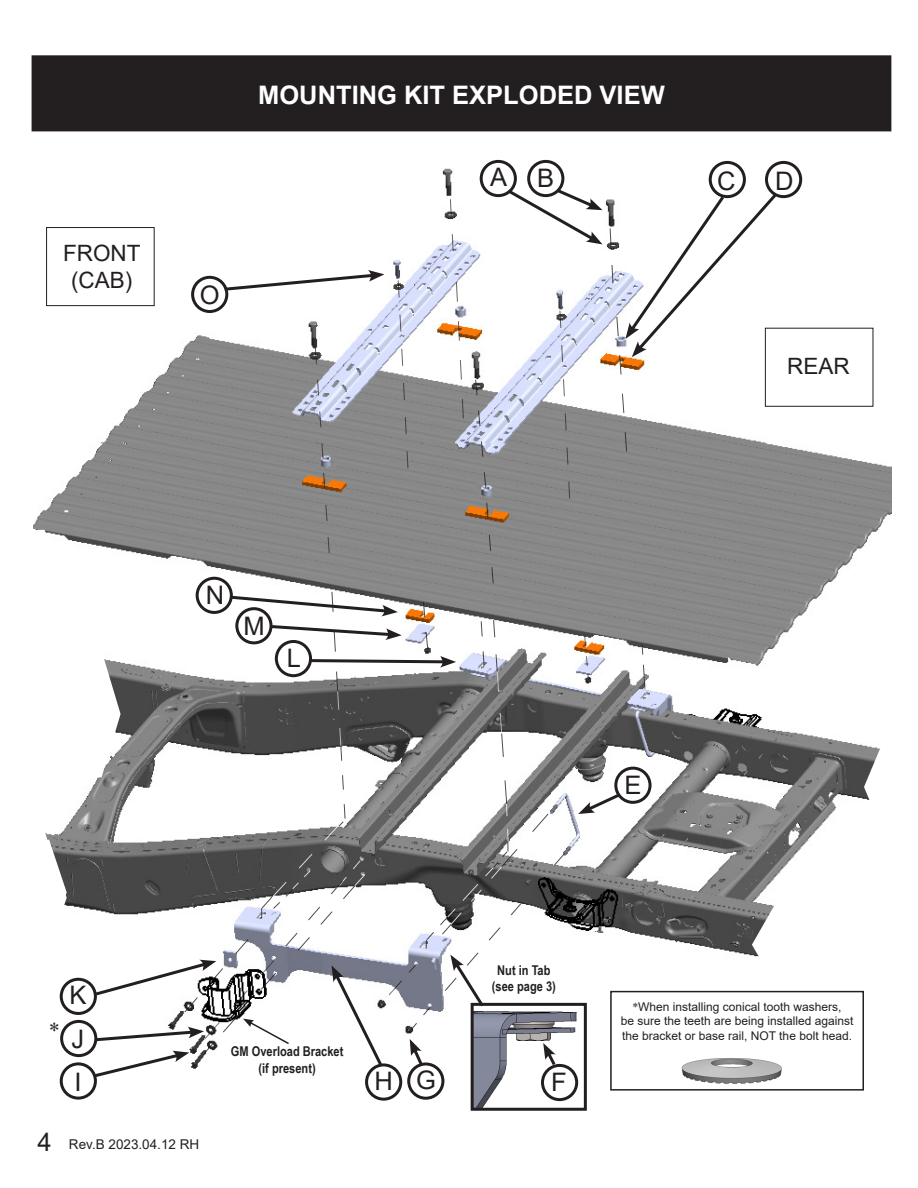
<style>
.page{position:relative;width:918px;height:1188px;background:#fff}
.page>*{position:absolute;margin:0;border:0;box-sizing:border-box;transform-origin:0 0}
.t1{font:700 25.5px "Arial";color:#fff}
.t2{font:25.5px "Arial";color:#231f20}
.t3{font:22.5px "Arial";color:#231f20}
.t4{font:22.5px "Tw Cen";color:#231f20}
.t5{font:700 13.5px "Arial Narrow";color:#231f20}
.t6{font:13.5px "Arial";color:#231f20}
.t7{font:12px "Arial";color:#231f20}
.s1{font-size:25.5px}
.s2{font-family:"Tw Cen"}
</style>
<div class="page">
<img style="left:33px;top:159px;width:858px;height:952px">
<div style="left:32px;top:56px;width:859px;height:75px;background:#231f20"></div>
<div style="left:32px;top:55px;width:859px;height:76px;border:2px solid #231f20"></div>
<div style="left:480px;top:160px;width:37px;height:37px;border:3px solid #231f20;border-radius:50%"></div>
<div style="left:527px;top:160px;width:37px;height:37px;border:3px solid #231f20;border-radius:50%"></div>
<div style="left:407px;top:1063px;width:37px;height:37px;border:3px solid #231f20;border-radius:50%"></div>
<div style="left:365px;top:1063px;width:37px;height:38px;border:3px solid #231f20;border-radius:50%"></div>
<div style="left:765px;top:161px;width:37px;height:37px;border:3px solid #231f20;border-radius:50%"></div>
<div style="left:709px;top:161px;width:37px;height:37px;border:3px solid #231f20;border-radius:50%"></div>
<div style="left:191px;top:276px;width:37px;height:37px;border:3px solid #231f20;border-radius:50%"></div>
<svg style="left:504px;top:187px;width:99px;height:57px"></svg>
<svg style="left:222px;top:270px;width:162px;height:22px"></svg>
<img style="left:475px;top:1007px;width:108px;height:100px">
<div style="left:471px;top:1003px;width:116px;height:108px;border:3px solid #231f20"></div>
<svg style="left:578px;top:791px;width:45px;height:23px"></svg>
<div style="left:541px;top:1064px;width:37px;height:37px;border:3px solid #231f20;border-radius:50%"></div>
<div style="left:614px;top:767px;width:38px;height:37px;border:3px solid #231f20;border-radius:50%"></div>
<div style="left:223px;top:1039px;width:129px;height:46px;background:#fff"></div>
<div style="left:60px;top:1062px;width:37px;height:38px;border:3px solid #231f20;border-radius:50%"></div>
<div style="left:196px;top:577px;width:37px;height:37px;border:3px solid #231f20;border-radius:50%"></div>
<svg style="left:864px;top:734px;width:27px;height:106px"></svg>
<svg style="left:752px;top:898px;width:108px;height:93px"></svg>
<svg style="left:559px;top:310px;width:11px;height:190px"></svg>
<svg style="left:397px;top:280px;width:12px;height:189px"></svg>
<svg style="left:450px;top:198px;width:4px;height:54px"></svg>
<svg style="left:315px;top:347px;width:9px;height:113px"></svg>
<svg style="left:475px;top:379px;width:12px;height:109px"></svg>
<svg style="left:486px;top:502px;width:8px;height:82px"></svg>
<svg style="left:609px;top:191px;width:170px;height:261px"></svg>
<svg style="left:323px;top:472px;width:7px;height:82px"></svg>
<svg style="left:456px;top:281px;width:8px;height:138px"></svg>
<svg style="left:584px;top:635px;width:4px;height:32px"></svg>
<svg style="left:641px;top:644px;width:5px;height:46px"></svg>
<div style="left:46px;top:227px;width:109px;height:79px;border:1px solid #231f20"></div>
<div style="left:765px;top:328px;width:108px;height:79px;border:1px solid #231f20"></div>
<svg style="left:33px;top:591px;width:533px;height:488px"></svg>
<img style="left:653px;top:994px;width:185px;height:94px">
<div style="left:610px;top:991px;width:254px;height:100px;border:2px solid #231f20"></div>
<p class="t3" style="left:63px;top:238px;width:79px">FRONT</p>
<p class="t3" style="left:71px;top:265px;width:63px">(CAB)</p>
<p class="t2" style="left:200px;top:277px;width:21px">O</p>
<p class="t1" style="left:258px;top:77px;width:408px">MOUNTING KIT EXPLODED VIEW</p>
<p class="t2" style="left:490px;top:159px;width:19px">A</p>
<p class="t2" style="left:537px;top:160px;width:19px">B</p>
<p class="t2" style="left:717px;top:163px;width:20px">C</p>
<p class="t2" style="left:775px;top:164px;width:20px">D</p>
<p class="t3" style="left:787px;top:351px;width:64px">REAR</p>
<p class="t2" style="left:206px;top:577px;width:20px">N</p>
<p class="t2" style="left:243px;top:609px;width:23px">M</p>
<p class="t2" style="left:287px;top:640px;width:16px">L</p>
<p class="t2" style="left:625px;top:768px;width:19px">E</p>
<p class="t4" style="left:49px;top:1017px;width:11px">*</p>
<p class="t2" style="left:70px;top:978px;width:19px">K</p>
<p class="t2" style="left:71px;top:1022px;width:14px">J</p>
<p class="t2" style="left:74px;top:1064px;width:9px">I</p>
<p class="t6" style="left:38px;top:1135px;width:163px"><span class="s1">4</span> Rev.B 2023.04.12 RH</p>
<p class="t5" style="left:231px;top:1041px;width:114px">GM Overload Bracket</p>
<p class="t5" style="left:259px;top:1058px;width:59px">(if present)</p>
<p class="t2" style="left:375px;top:1064px;width:20px">H</p>
<p class="t2" style="left:416px;top:1063px;width:21px">G</p>
<p class="t5" style="left:497px;top:960px;width:55px">Nut in Tab</p>
<p class="t5" style="left:492px;top:976px;width:65px">(see page 3)</p>
<p class="t2" style="left:551px;top:1064px;width:17px">F</p>
<p class="t7" style="left:633px;top:998px;width:210px"><span class="s2">*</span>When installing conical tooth washers,</p>
<p class="t7" style="left:621px;top:1013px;width:234px">be sure the teeth are being installed against</p>
<p class="t7" style="left:622px;top:1027px;width:231px">the bracket or base rail, NOT the bolt head.</p>
</div>
